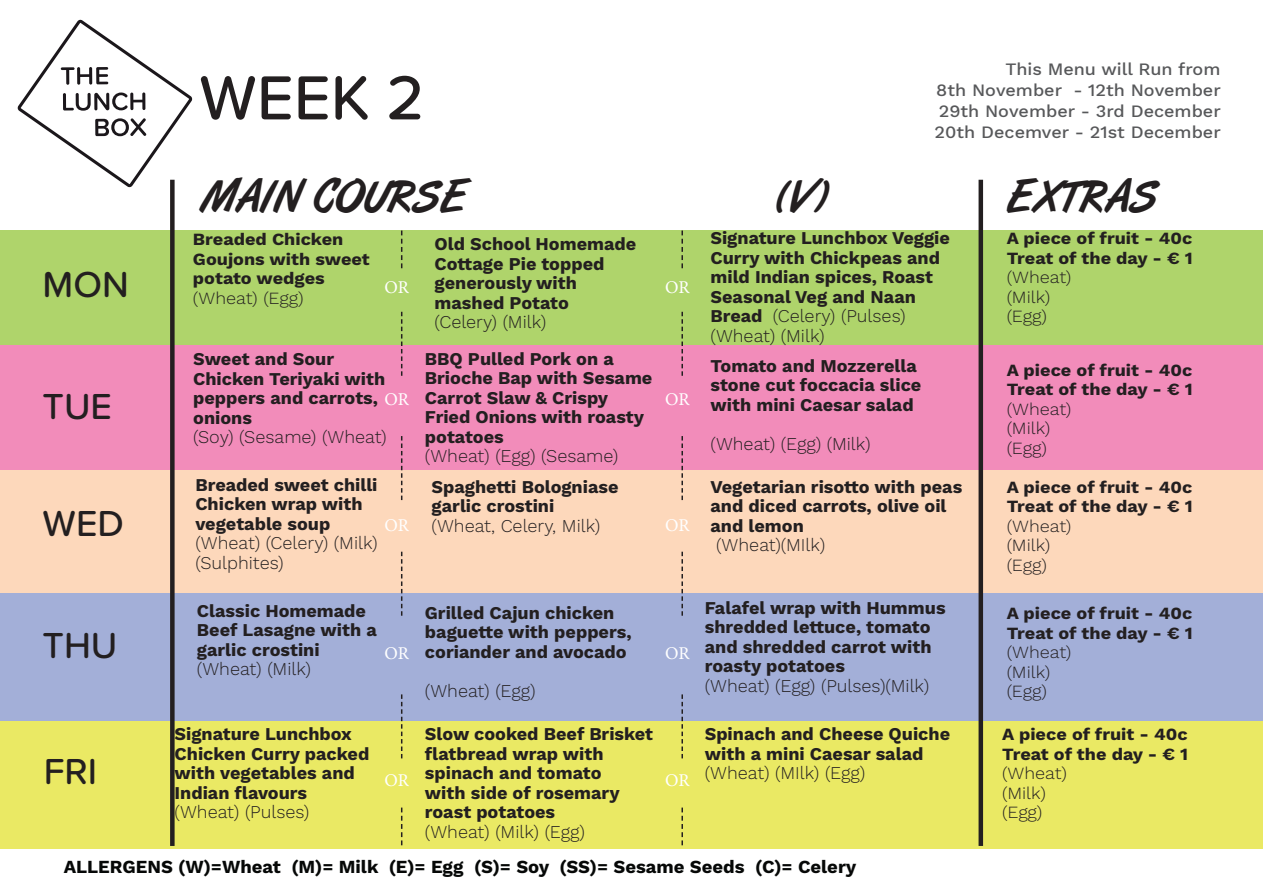
<style>
.page{position:relative;width:1263px;height:893px;background:#fff}
.page>*{position:absolute;margin:0;border:0;box-sizing:border-box;transform-origin:0 0}
.t1{font:500 64.5px "Proxima Soft";color:#231f20}
.t2{font:46.5px "Art Brush";letter-spacing:.02em;color:#231f20}
.t3{font:500 37.5px "Proxima Soft";color:#231f20}
.Paragraph_Style_1{font:700 18.45px "Work Sans";color:#060807}
.Paragraph_Style_1-2{font:700 18px/19.5px "Work Sans";color:#231f20}
.Paragraph_Style_1-3{font:300 18px/19.5px "Work Sans";color:#231f20}
.Paragraph_Style_1-4{font:18px "Minion Pro";letter-spacing:-.01em;color:#fff}
.Paragraph_Style_1-5{font:700 17.1px/19.5px "Work Sans";color:#231f20;scale:1.05 1}
.Paragraph_Style_1-6{font:300 17.1px "Work Sans";color:#231f20;scale:1.05 1}
.Paragraph_Style_1-7{font:500 17.1px "Work Sans";color:#57585a;scale:1.05 1}
.s1{font-family:"Minion Pro";font-weight:400;color:#fff}
.s2{font-weight:300}
</style>
<div class="page">
<div style="left:0;top:231px;width:1263px;height:127px;background:#afd46b"></div>
<div style="left:0;top:346px;width:1263px;height:127px;background:#f28cba"></div>
<div style="left:0;top:470px;width:1263px;height:127px;background:#fdd8bb"></div>
<div style="left:0;top:594px;width:1263px;height:127px;background:#a3afd8"></div>
<div style="left:0;top:721px;width:1263px;height:128px;background:#eae964"></div>
<div style="left:978px;top:180px;width:5px;height:666px;background:#231f20"></div>
<div style="left:170px;top:180px;width:5px;height:666px;background:#231f20"></div>
<svg style="left:681px;top:231px;width:2px;height:37px"></svg>
<svg style="left:401px;top:231px;width:1px;height:37px"></svg>
<svg style="left:681px;top:808px;width:2px;height:37px"></svg>
<svg style="left:401px;top:808px;width:1px;height:37px"></svg>
<svg style="left:681px;top:312px;width:2px;height:64px"></svg>
<svg style="left:401px;top:312px;width:1px;height:64px"></svg>
<svg style="left:681px;top:436px;width:2px;height:64px"></svg>
<svg style="left:401px;top:436px;width:1px;height:64px"></svg>
<svg style="left:681px;top:552px;width:2px;height:64px"></svg>
<svg style="left:401px;top:552px;width:1px;height:64px"></svg>
<svg style="left:681px;top:694px;width:2px;height:64px"></svg>
<svg style="left:401px;top:694px;width:1px;height:64px"></svg>
<svg style="left:18px;top:20px;width:175px;height:167px"></svg>
<p class="t1" style="left:199px;top:49px;width:227px">WEEK 2</p>
<p class="Paragraph_Style_1-7" style="left:1005px;top:57px;width:206px">This Menu will Run from</p>
<p class="Paragraph_Style_1-7" style="left:936px;top:78px;width:272px">8th November - 12th November</p>
<p class="Paragraph_Style_1-7" style="left:939px;top:99px;width:270px">29th November - 3rd December</p>
<p class="Paragraph_Style_1-7" style="left:935px;top:120px;width:274px">20th Decemver - 21st December</p>
<p class="t3" style="left:43px;top:257px;width:88px">MON</p>
<p class="t3" style="left:43px;top:378px;width:71px">TUE</p>
<p class="t3" style="left:43px;top:495px;width:83px">WED</p>
<p class="t3" style="left:43px;top:617px;width:76px">THU</p>
<p class="t3" style="left:44px;top:743px;width:55px">FRI</p>
<p class="t2" style="left:199px;top:171px;width:267px">MAIN COURSE</p>
<p class="t2" style="left:777px;top:171px;width:52px">(V)</p>
<p class="t2" style="left:1007px;top:171px;width:151px">EXTRAS</p>
<p class="Paragraph_Style_1-5" style="left:193px;top:231px;width:170px">Breaded Chicken<br>Goujons with sweet potato wedges</p>
<p class="Paragraph_Style_1-6" style="left:193px;top:288px;width:107px">(Wheat) (Egg)</p>
<p class="Paragraph_Style_1-2" style="left:435px;top:235px;width:203px">Old School Homemade<br>Cottage Pie topped generously with mashed Potato</p>
<p class="Paragraph_Style_1-3" style="left:435px;top:313px;width:113px">(Celery) (Milk)</p>
<p class="Paragraph_Style_1-4" style="left:385px;top:275px;width:26px">OR</p>
<p class="Paragraph_Style_1-4" style="left:665px;top:275px;width:26px">OR</p>
<p class="Paragraph_Style_1-2" style="left:193px;top:350px;width:217px">Sweet and Sour<br>Chicken Teriyaki with peppers and carrots, <span class="s1">OR </span>onions</p>
<p class="Paragraph_Style_1-3" style="left:193px;top:428px;width:195px">(Soy) (Sesame) (Wheat)</p>
<p class="Paragraph_Style_1-2" style="left:425px;top:350px;width:229px">BBQ Pulled Pork on a<br>Brioche Bap with Sesame<br>Carrot Slaw &amp; Crispy<br>Fried Onions with roasty potatoes</p>
<p class="Paragraph_Style_1-3" style="left:425px;top:447px;width:195px">(Wheat) (Egg) (Sesame)</p>
<p class="Paragraph_Style_1-4" style="left:665px;top:387px;width:26px">OR</p>
<p class="Paragraph_Style_1-2" style="left:195px;top:476px;width:184px">Breaded sweet chilli<br>Chicken wrap with vegetable soup</p>
<p class="Paragraph_Style_1-3" style="left:195px;top:534px;width:184px">(Wheat) (Celery) (Milk) (Sulphites)</p>
<p class="Paragraph_Style_1-2" style="left:197px;top:602px;width:181px">Classic Homemade<br>Beef Lasagne with a garlic crostini</p>
<p class="Paragraph_Style_1-3" style="left:197px;top:660px;width:116px">(Wheat) (Milk)</p>
<p class="Paragraph_Style_1-2" style="left:432px;top:478px;width:188px">Spaghetti Bologniase garlic crostini</p>
<p class="Paragraph_Style_1-3" style="left:432px;top:516px;width:170px">(Wheat, Celery, Milk)</p>
<p class="Paragraph_Style_1-4" style="left:385px;top:513px;width:26px">OR</p>
<p class="Paragraph_Style_1-4" style="left:665px;top:513px;width:26px">OR</p>
<p class="Paragraph_Style_1-2" style="left:425px;top:603px;width:208px">Grilled Cajun chicken baguette with peppers, coriander and avocado</p>
<p class="Paragraph_Style_1-3" style="left:425px;top:681px;width:112px">(Wheat) (Egg)</p>
<p class="Paragraph_Style_1-4" style="left:385px;top:642px;width:26px">OR</p>
<p class="Paragraph_Style_1-4" style="left:665px;top:642px;width:26px">OR</p>
<p class="Paragraph_Style_1-2" style="left:175px;top:725px;width:196px">Signature Lunchbox<br>Chicken Curry packed with vegetables and<br>Indian flavours</p>
<p class="Paragraph_Style_1-3" style="left:175px;top:803px;width:136px">(Wheat) (Pulses)</p>
<p class="Paragraph_Style_1-2" style="left:425px;top:725px;width:230px">Slow cooked Beef Brisket flatbread wrap with spinach and tomato</p>
<p class="Paragraph_Style_1-2" style="left:425px;top:784px;width:196px">with side of rosemary roast potatoes <span class="s2">(Wheat) (Milk) (Egg)</span></p>
<p class="Paragraph_Style_1-4" style="left:385px;top:768px;width:26px">OR</p>
<p class="Paragraph_Style_1-4" style="left:665px;top:768px;width:26px">OR</p>
<p class="Paragraph_Style_1-2" style="left:710px;top:229px;width:241px">Signature Lunchbox Veggie<br>Curry with Chickpeas and mild Indian spices, Roast<br>Seasonal Veg and Naan<br>Bread <span class="s2">(Celery) (Pulses) (Wheat) (Milk)</span></p>
<p class="Paragraph_Style_1-2" style="left:710px;top:357px;width:212px">Tomato and Mozzerella stone cut foccacia slice with mini Caesar salad</p>
<p class="Paragraph_Style_1-3" style="left:710px;top:435px;width:161px">(Wheat) (Egg) (Milk)</p>
<p class="Paragraph_Style_1-2" style="left:710px;top:478px;width:253px">Vegetarian risotto with peas and diced carrots, olive oil and lemon</p>
<p class="Paragraph_Style_1-3" style="left:716px;top:536px;width:110px">(Wheat)(MIlk)</p>
<p class="Paragraph_Style_1-2" style="left:705px;top:599px;width:242px">Falafel wrap with Hummus shredded lettuce, tomato and shredded carrot with roasty potatoes</p>
<p class="Paragraph_Style_1-3" style="left:705px;top:677px;width:226px">(Wheat) (Egg) (Pulses)(Milk)</p>
<p class="Paragraph_Style_1-2" style="left:705px;top:725px;width:247px">Spinach and Cheese Quiche with a mini Caesar salad</p>
<p class="Paragraph_Style_1-3" style="left:705px;top:764px;width:162px">(Wheat) (MIlk) (Egg)</p>
<p class="Paragraph_Style_1-5" style="left:1007px;top:229px;width:178px">A piece of fruit - 40c</p>
<p class="Paragraph_Style_1-5" style="left:1007px;top:249px;width:179px">Treat of the day - € 1</p>
<p class="Paragraph_Style_1-6" style="left:1007px;top:267px;width:63px">(Wheat)</p>
<p class="Paragraph_Style_1-6" style="left:1007px;top:287px;width:43px">(Milk)</p>
<p class="Paragraph_Style_1-6" style="left:1007px;top:306px;width:40px">(Egg)</p>
<p class="Paragraph_Style_1-5" style="left:1007px;top:361px;width:178px">A piece of fruit - 40c</p>
<p class="Paragraph_Style_1-5" style="left:1007px;top:380px;width:179px">Treat of the day - € 1</p>
<p class="Paragraph_Style_1-6" style="left:1007px;top:399px;width:63px">(Wheat)</p>
<p class="Paragraph_Style_1-6" style="left:1007px;top:418px;width:43px">(Milk)</p>
<p class="Paragraph_Style_1-6" style="left:1007px;top:438px;width:40px">(Egg)</p>
<p class="Paragraph_Style_1-5" style="left:1007px;top:478px;width:178px">A piece of fruit - 40c</p>
<p class="Paragraph_Style_1-5" style="left:1007px;top:497px;width:179px">Treat of the day - € 1</p>
<p class="Paragraph_Style_1-6" style="left:1007px;top:516px;width:63px">(Wheat)</p>
<p class="Paragraph_Style_1-6" style="left:1007px;top:535px;width:43px">(Milk)</p>
<p class="Paragraph_Style_1-6" style="left:1007px;top:555px;width:40px">(Egg)</p>
<p class="Paragraph_Style_1-5" style="left:1007px;top:604px;width:178px">A piece of fruit - 40c</p>
<p class="Paragraph_Style_1-5" style="left:1007px;top:624px;width:179px">Treat of the day - € 1</p>
<p class="Paragraph_Style_1-6" style="left:1007px;top:642px;width:63px">(Wheat)</p>
<p class="Paragraph_Style_1-6" style="left:1007px;top:662px;width:43px">(Milk)</p>
<p class="Paragraph_Style_1-6" style="left:1007px;top:681px;width:40px">(Egg)</p>
<p class="Paragraph_Style_1-5" style="left:1002px;top:725px;width:178px">A piece of fruit - 40c</p>
<p class="Paragraph_Style_1-5" style="left:1002px;top:745px;width:179px">Treat of the day - € 1</p>
<p class="Paragraph_Style_1-6" style="left:1002px;top:763px;width:63px">(Wheat)</p>
<p class="Paragraph_Style_1-6" style="left:1002px;top:783px;width:43px">(Milk)</p>
<p class="Paragraph_Style_1-6" style="left:1002px;top:802px;width:40px">(Egg)</p>
<p class="Paragraph_Style_1" style="left:64px;top:856px;width:794px">ALLERGENS (W)=Wheat (M)= Milk (E)= Egg (S)= Soy (SS)= Sesame Seeds (C)= Celery</p>
</div>
